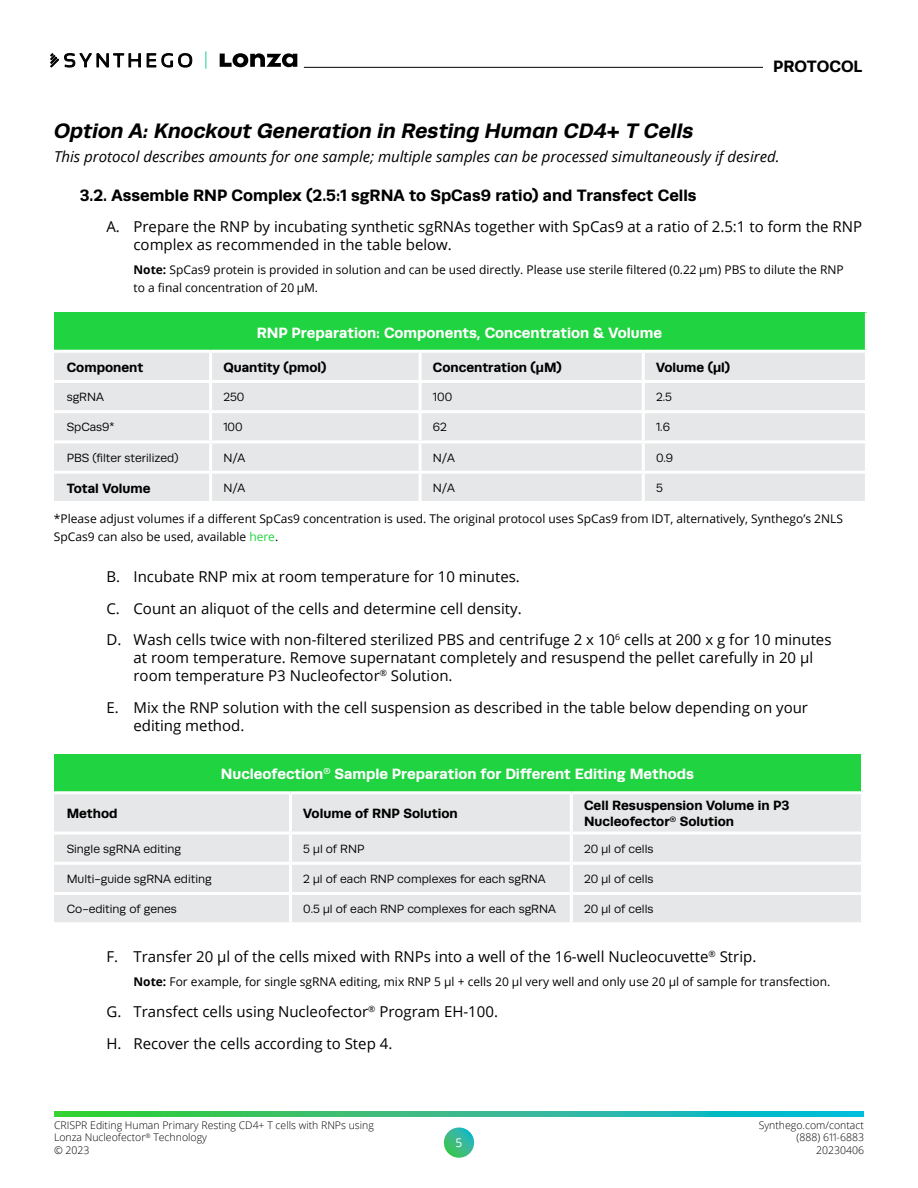
<style>
.page{position:relative;width:918px;height:1188px;background:#fff}
.page>*{position:absolute;margin:0;border:0;box-sizing:border-box;transform-origin:0 0}
.t1{font:italic 700 21px "Runda";color:#000}
.t2{font:700 16.5px "Runda";color:#000}
.t3{font:15px/18px "Open Sans";color:#000}
.t4{font:700 15px "Runda";color:#fff}
.t5{font:italic 15px "Open Sans";color:#000}
.t6{font:700 13.5px/16.2px "Runda";color:#000}
.t7{font:12px/18px "Open Sans";color:#000}
.t8{font:12px "Runda";color:#000}
.t9{font:12px "Open Sans";color:#fff}
.t10{font:300 10.5px/12.6px "Open Sans";color:#000;text-align:right}
.s1{font-weight:700}
.s2{color:#20d340}
</style>
<div class="page">
<hr style="left:304px;top:67px;width:459px;height:1px;background:#000">
<svg style="left:444px;top:1128px;width:30px;height:30px"></svg>
<svg style="left:54px;top:1112px;width:810px;height:4px;background:#2abe89"></svg>
<svg style="left:97px;top:54px;width:11px;height:13px"></svg>
<svg style="left:179px;top:54px;width:13px;height:13px"></svg>
<svg style="left:147px;top:54px;width:9px;height:13px"></svg>
<svg style="left:162px;top:54px;width:11px;height:13px"></svg>
<svg style="left:65px;top:54px;width:26px;height:13px"></svg>
<svg style="left:114px;top:54px;width:26px;height:13px"></svg>
<svg style="left:51px;top:54px;width:8px;height:13px"></svg>
<svg style="left:205px;top:51px;width:2px;height:18px"></svg>
<svg style="left:220px;top:53px;width:77px;height:14px"></svg>
<div style="left:54px;top:313px;width:812px;height:38px;background:#20d340"></div>
<div style="left:54px;top:353px;width:811px;height:148px;background:#e6e7e8"></div>
<hr style="left:211px;top:380px;width:209px;height:3px;background:#fff">
<hr style="left:420px;top:380px;width:223px;height:3px;background:#fff">
<hr style="left:643px;top:380px;width:225px;height:3px;background:#fff">
<hr style="left:211px;top:410px;width:209px;height:3px;background:#fff">
<hr style="left:420px;top:410px;width:223px;height:3px;background:#fff">
<hr style="left:643px;top:410px;width:225px;height:3px;background:#fff">
<hr style="left:211px;top:440px;width:209px;height:3px;background:#fff">
<hr style="left:420px;top:440px;width:223px;height:3px;background:#fff">
<hr style="left:643px;top:440px;width:225px;height:3px;background:#fff">
<hr style="left:211px;top:471px;width:209px;height:3px;background:#fff">
<hr style="left:420px;top:471px;width:223px;height:3px;background:#fff">
<hr style="left:643px;top:471px;width:225px;height:3px;background:#fff">
<hr style="left:419px;top:353px;width:3px;height:27px;background:#fff">
<hr style="left:642px;top:353px;width:3px;height:27px;background:#fff">
<hr style="left:419px;top:383px;width:3px;height:27px;background:#fff">
<hr style="left:642px;top:383px;width:3px;height:27px;background:#fff">
<hr style="left:419px;top:413px;width:3px;height:27px;background:#fff">
<hr style="left:642px;top:413px;width:3px;height:27px;background:#fff">
<hr style="left:419px;top:443px;width:3px;height:28px;background:#fff">
<hr style="left:642px;top:443px;width:3px;height:28px;background:#fff">
<hr style="left:419px;top:474px;width:3px;height:27px;background:#fff">
<hr style="left:642px;top:474px;width:3px;height:27px;background:#fff">
<hr style="left:209px;top:353px;width:3px;height:27px;background:#fff">
<hr style="left:209px;top:383px;width:3px;height:27px;background:#fff">
<hr style="left:209px;top:413px;width:3px;height:27px;background:#fff">
<hr style="left:209px;top:443px;width:3px;height:28px;background:#fff">
<hr style="left:209px;top:474px;width:3px;height:27px;background:#fff">
<hr style="left:54px;top:380px;width:157px;height:3px;background:#fff">
<hr style="left:54px;top:410px;width:157px;height:3px;background:#fff">
<hr style="left:54px;top:440px;width:157px;height:3px;background:#fff">
<hr style="left:54px;top:471px;width:157px;height:3px;background:#fff">
<hr style="left:865px;top:313px;width:3px;height:37px;background:#fff">
<hr style="left:54px;top:350px;width:157px;height:3px;background:#fff">
<hr style="left:211px;top:350px;width:209px;height:3px;background:#fff">
<hr style="left:420px;top:350px;width:223px;height:3px;background:#fff">
<hr style="left:643px;top:350px;width:225px;height:3px;background:#fff">
<div style="left:54px;top:754px;width:808px;height:39px;background:#20d340"></div>
<div style="left:54px;top:794px;width:807px;height:128px;background:#e6e7e8"></div>
<hr style="left:291px;top:832px;width:280px;height:3px;background:#fff">
<hr style="left:571px;top:832px;width:293px;height:3px;background:#fff">
<hr style="left:291px;top:862px;width:280px;height:3px;background:#fff">
<hr style="left:571px;top:862px;width:293px;height:3px;background:#fff">
<hr style="left:291px;top:892px;width:280px;height:3px;background:#fff">
<hr style="left:571px;top:892px;width:293px;height:3px;background:#fff">
<hr style="left:570px;top:794px;width:3px;height:38px;background:#fff">
<hr style="left:570px;top:835px;width:3px;height:27px;background:#fff">
<hr style="left:570px;top:865px;width:3px;height:27px;background:#fff">
<hr style="left:570px;top:895px;width:3px;height:27px;background:#fff">
<hr style="left:861px;top:754px;width:3px;height:37px;background:#fff">
<hr style="left:289px;top:794px;width:3px;height:38px;background:#fff">
<hr style="left:289px;top:835px;width:3px;height:27px;background:#fff">
<hr style="left:289px;top:865px;width:3px;height:27px;background:#fff">
<hr style="left:289px;top:895px;width:3px;height:27px;background:#fff">
<hr style="left:54px;top:832px;width:237px;height:3px;background:#fff">
<hr style="left:54px;top:862px;width:237px;height:3px;background:#fff">
<hr style="left:54px;top:892px;width:237px;height:3px;background:#fff">
<hr style="left:54px;top:791px;width:237px;height:3px;background:#fff">
<hr style="left:291px;top:791px;width:280px;height:3px;background:#fff">
<hr style="left:571px;top:791px;width:293px;height:3px;background:#fff">
<p class="t2" style="left:773px;top:56px;width:91px">PROTOCOL</p>
<h1 class="t1" style="left:54px;top:119px;width:641px">Option A: Knockout Generation in Resting Human CD4+ T Cells</h1>
<p class="t5" style="left:54px;top:147px;width:727px">This protocol describes amounts for one sample; multiple samples can be processed simultaneously if desired.</p>
<p class="t2" style="left:80px;top:185px;width:618px">3.2. Assemble RNP Complex (2.5:1 sgRNA to SpCas9 ratio) and Transfect Cells</p>
<p class="t3" style="left:134px;top:217px;width:730px;text-indent:-27px">A. Prepare the RNP by incubating synthetic sgRNAs together with SpCas9 at a ratio of 2.5:1 to form the RNP complex as recommended in the table below.</p>
<p class="t7" style="left:134px;top:260px;width:712px"><span class="s1">Note:</span> SpCas9 protein is provided in solution and can be used directly. Please use sterile filtered (0.22 µm) PBS to dilute the RNP to a final concentration of 20 µM.</p>
<p class="t4" style="left:257px;top:324px;width:407px">RNP Preparation: Components, Concentration &amp; Volume</p>
<p class="t6" style="left:67px;top:359px;width:78px">Component</p>
<p class="t6" style="left:223px;top:359px;width:105px">Quantity (pmol)</p>
<p class="t6" style="left:433px;top:359px;width:130px">Concentration (µM)</p>
<p class="t6" style="left:656px;top:359px;width:76px">Volume (µl)</p>
<p class="t8" style="left:67px;top:390px;width:39px">sgRNA</p>
<p class="t8" style="left:223px;top:390px;width:23px">250</p>
<p class="t8" style="left:433px;top:390px;width:21px">100</p>
<p class="t8" style="left:656px;top:390px;width:17px">2.5</p>
<p class="t8" style="left:67px;top:421px;width:49px">SpCas9*</p>
<p class="t8" style="left:223px;top:421px;width:21px">100</p>
<p class="t8" style="left:433px;top:421px;width:16px">62</p>
<p class="t8" style="left:656px;top:421px;width:16px">1.6</p>
<p class="t8" style="left:67px;top:451px;width:113px">PBS (filter sterilized)</p>
<p class="t8" style="left:223px;top:451px;width:24px">N/A</p>
<p class="t8" style="left:433px;top:451px;width:24px">N/A</p>
<p class="t8" style="left:656px;top:451px;width:19px">0.9</p>
<p class="t6" style="left:67px;top:480px;width:85px">Total Volume</p>
<p class="t8" style="left:223px;top:481px;width:24px">N/A</p>
<p class="t8" style="left:433px;top:481px;width:24px">N/A</p>
<p class="t8" style="left:656px;top:481px;width:8px">5</p>
<p class="t7" style="left:54px;top:510px;width:790px">*Please adjust volumes if a different SpCas9 concentration is used. The original protocol uses SpCas9 from IDT, alternatively, Synthego’s 2NLS<br>SpCas9 can also be used, available <span class="s2">here</span>.</p>
<p class="t3" style="left:106px;top:560px;width:727px;line-height:31.5px">B. Incubate RNP mix at room temperature for 10 minutes.<br>C. Count an aliquot of the cells and determine cell density.<br>D. Wash cells twice with non-filtered sterilized PBS and centrifuge 2 x 10<sup>6</sup> cells at 200 x g for 10 minutes</p>
<p class="t3" style="left:134px;top:648px;width:681px">at room temperature. Remove supernatant completely and resuspend the pellet carefully in 20 µl room temperature P3 Nucleofector<sup>®</sup> Solution.</p>
<p class="t3" style="left:133px;top:698px;width:676px;text-indent:-27px">E. Mix the RNP solution with the cell suspension as described in the table below depending on your editing method.</p>
<p class="t4" style="left:221px;top:765px;width:475px">Nucleofection<sup>®</sup> Sample Preparation for Different Editing Methods</p>
<p class="t6" style="left:67px;top:805px;width:52px">Method</p>
<p class="t6" style="left:303px;top:805px;width:156px">Volume of RNP Solution</p>
<p class="t6" style="left:584px;top:797px;width:207px">Cell Resuspension Volume in P3<br>Nucleofector<sup>®</sup> Solution</p>
<p class="t8" style="left:67px;top:842px;width:116px">Single sgRNA editing</p>
<p class="t8" style="left:303px;top:842px;width:63px">5 µl of RNP</p>
<p class="t8" style="left:584px;top:842px;width:71px">20 µl of cells</p>
<p class="t8" style="left:67px;top:872px;width:146px">Multi-guide sgRNA editing</p>
<p class="t8" style="left:303px;top:872px;width:244px">2 µl of each RNP complexes for each sgRNA</p>
<p class="t8" style="left:584px;top:872px;width:71px">20 µl of cells</p>
<p class="t8" style="left:67px;top:902px;width:112px">Co-editing of genes</p>
<p class="t8" style="left:303px;top:902px;width:254px">0.5 µl of each RNP complexes for each sgRNA</p>
<p class="t8" style="left:584px;top:902px;width:71px">20 µl of cells</p>
<p class="t3" style="left:106px;top:947px;width:651px">F. Transfer 20 µl of the cells mixed with RNPs into a well of the 16-well Nucleocuvette<sup>®</sup> Strip.</p>
<p class="t7" style="left:134px;top:972px;width:698px"><span class="s1">Note:</span> For example, for single sgRNA editing, mix RNP 5 µl + cells 20 µl very well and only use 20 µl of sample for transfection.</p>
<p class="t3" style="left:106px;top:996px;width:393px;line-height:31.5px">G. Transfect cells using Nucleofector<sup>®</sup> Program EH-100.<br>H. Recover the cells according to Step 4.</p>
<p class="t10" style="left:54px;top:1118px;width:321px;text-align:left">CRISPR Editing Human Primary Resting CD4+ T cells with RNPs using<br>Lonza Nucleofector<sup>®</sup> Technology<br>© 2023</p>
<p class="t9" style="left:456px;top:1135px;width:8px">5</p>
<p class="t10" style="left:759px;top:1118px;width:107px">Synthego.com/contact (888) 611-6883<br>20230406</p>
</div>
